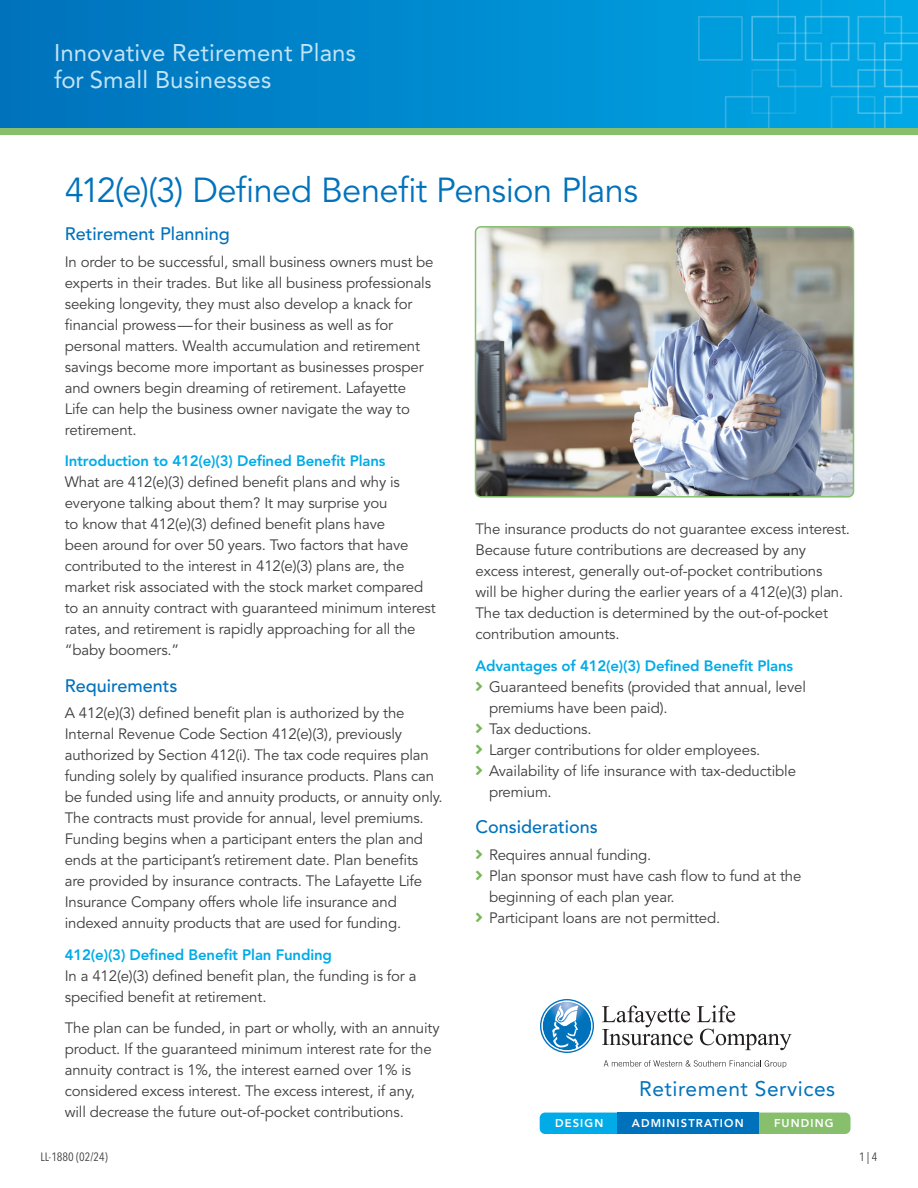
<style>
.page{position:relative;width:918px;height:1188px;background:#fff}
.page>*{position:absolute;margin:0;border:0;box-sizing:border-box;transform-origin:0 0}
.Title__No_Subtitle__Book{font:34.5px "Avenir LT Std";letter-spacing:-.02em;color:#0072bc}
.t1{font:24px/27px "Avenir LT Std";letter-spacing:.005em;color:#c2e4f7}
.t2{font:21px "Avenir LT Std";letter-spacing:.025em;color:#0072bc}
.Blue_Head_-_Medium{font:500 18px "Avenir LT Std";color:#0072bc}
.Body_-_Book_10_14{font:15px/21px "Avenir LT Std";letter-spacing:-.01em;color:#3e3e3f}
.Body_List{font:15px/21px "Avenir LT Std";letter-spacing:-.01em;color:#3e3e3f}
.Teal_Subhead_-_Heavy{font:800 15px "Avenir LT Std";letter-spacing:-.01em;color:#00abe7}
.t3{font:condensed 12px "Avenir Next LT Pro";color:#3e3e3f}
.t4{font:800 11.25px "Avenir LT Std";letter-spacing:.1em;color:#fff}
.s1{color:#76b859}
</style>
<div class="page">
<svg style="left:604px;top:1060px;width:182px;height:8px"></svg>
<svg style="left:602px;top:1005px;width:189px;height:45px"></svg>
<svg style="left:540px;top:999px;width:54px;height:54px"></svg>
<div style="left:759px;top:1113px;width:92px;height:21px;background:#87bf6d"></div>
<div style="left:540px;top:1113px;width:77px;height:21px;background:#00abe7"></div>
<div style="left:617px;top:1113px;width:142px;height:21px;background:#0072bc"></div>
<img style="left:476px;top:227px;width:378px;height:268px">
<div style="left:475px;top:226px;width:379px;height:272px;border:2px solid #87bf6d;border-radius:5px"></div>
<svg style="left:0;top:0;width:698px;height:128px;background:#0085cb"></svg>
<svg style="left:698px;top:0;width:220px;height:128px;background:#06a4e1"></svg>
<div style="left:0;top:128px;width:918px;height:7px;background:#87bf6d"></div>
<p class="t1" style="left:54px;top:40px;width:303px">Innovative Retirement Plans for Small Businesses</p>
<p class="Title__No_Subtitle__Book" style="left:65px;top:170px;width:575px">412(e)(3) Defined Benefit Pension Plans</p>
<p class="Blue_Head_-_Medium" style="left:65px;top:224px;width:167px">Retirement Planning</p>
<p class="Body_-_Book_10_14" style="left:65px;top:251px;width:370px">In order to be successful, small business owners must be experts in their trades. But like all business professionals seeking longevity, they must also develop a knack for financial prowess—for their business as well as for personal matters. Wealth accumulation and retirement savings become more important as businesses prosper and owners begin dreaming of retirement. Lafayette<br>Life can help the business owner navigate the way to retirement.</p>
<p class="Teal_Subhead_-_Heavy" style="left:65px;top:452px;width:322px">Introduction to 412(e)(3) Defined Benefit Plans</p>
<p class="Body_-_Book_10_14" style="left:65px;top:472px;width:372px">What are 412(e)(3) defined benefit plans and why is everyone talking about them? It may surprise you<br>to know that 412(e)(3) defined benefit plans have<br>been around for over 50 years. Two factors that have contributed to the interest in 412(e)(3) plans are, the market risk associated with the stock market compared to an annuity contract with guaranteed minimum interest rates, and retirement is rapidly approaching for all the “baby boomers.”</p>
<p class="Blue_Head_-_Medium" style="left:65px;top:675px;width:114px">Requirements</p>
<p class="Body_-_Book_10_14" style="left:65px;top:703px;width:379px">A 412(e)(3) defined benefit plan is authorized by the Internal Revenue Code Section 412(e)(3), previously authorized by Section 412(i). The tax code requires plan funding solely by qualified insurance products. Plans can be funded using life and annuity products, or annuity only.<br>The contracts must provide for annual, level premiums.<br>Funding begins when a participant enters the plan and ends at the participant’s retirement date. Plan benefits<br>are provided by insurance contracts. The Lafayette Life Insurance Company offers whole life insurance and indexed annuity products that are used for funding.</p>
<p class="Teal_Subhead_-_Heavy" style="left:65px;top:946px;width:269px">412(e)(3) Defined Benefit Plan Funding</p>
<p class="Body_-_Book_10_14" style="left:65px;top:965px;width:353px">In a 412(e)(3) defined benefit plan, the funding is for a specified benefit at retirement.</p>
<p class="Body_-_Book_10_14" style="left:65px;top:1018px;width:376px">The plan can be funded, in part or wholly, with an annuity product. If the guaranteed minimum interest rate for the annuity contract is 1%, the interest earned over 1% is considered excess interest. The excess interest, if any, will decrease the future out-of-pocket contributions.</p>
<p class="Body_-_Book_10_14" style="left:476px;top:519px;width:376px">The insurance products do not guarantee excess interest.<br>Because future contributions are decreased by any excess interest, generally out-of-pocket contributions<br>will be higher during the earlier years of a 412(e)(3) plan.<br>The tax deduction is determined by the out-of-pocket contribution amounts.</p>
<p class="Teal_Subhead_-_Heavy" style="left:476px;top:656px;width:319px">Advantages of 412(e)(3) Defined Benefit Plans</p>
<p class="Body_List" style="left:489px;top:676px;width:319px;text-indent:-14px"><span class="s1">■●▼</span> Guaranteed benefits (provided that annual, level premiums have been paid).</p>
<p class="Body_List" style="left:476px;top:718px;width:118px"><span class="s1">■●▼</span> Tax deductions.</p>
<p class="Body_List" style="left:476px;top:739px;width:286px"><span class="s1">■●▼</span> Larger contributions for older employees.</p>
<p class="Body_List" style="left:489px;top:760px;width:309px;text-indent:-14px"><span class="s1">■●▼</span> Availability of life insurance with tax-deductible premium.</p>
<p class="Blue_Head_-_Medium" style="left:476px;top:817px;width:124px">Considerations</p>
<p class="Body_List" style="left:476px;top:844px;width:177px"><span class="s1">■●▼</span> Requires annual funding.</p>
<p class="Body_List" style="left:489px;top:865px;width:314px;text-indent:-14px"><span class="s1">■●▼</span> Plan sponsor must have cash flow to fund at the beginning of each plan year.</p>
<p class="Body_List" style="left:476px;top:907px;width:246px"><span class="s1">■●▼</span> Participant loans are not permitted.</p>
<h3 class="t2" style="left:639px;top:1077px;width:198px">Retirement Services</h3>
<p class="t4" style="left:555px;top:1117px;width:50px">DESIGN</p>
<p class="t4" style="left:632px;top:1117px;width:113px">ADMINISTRATION</p>
<p class="t4" style="left:774px;top:1117px;width:61px">FUNDING</p>
<p class="t3" style="left:40px;top:1150px;width:69px">LL-1880 (02/24)</p>
<p class="t3" style="left:859px;top:1150px;width:20px">1 | 4</p>
</div>
